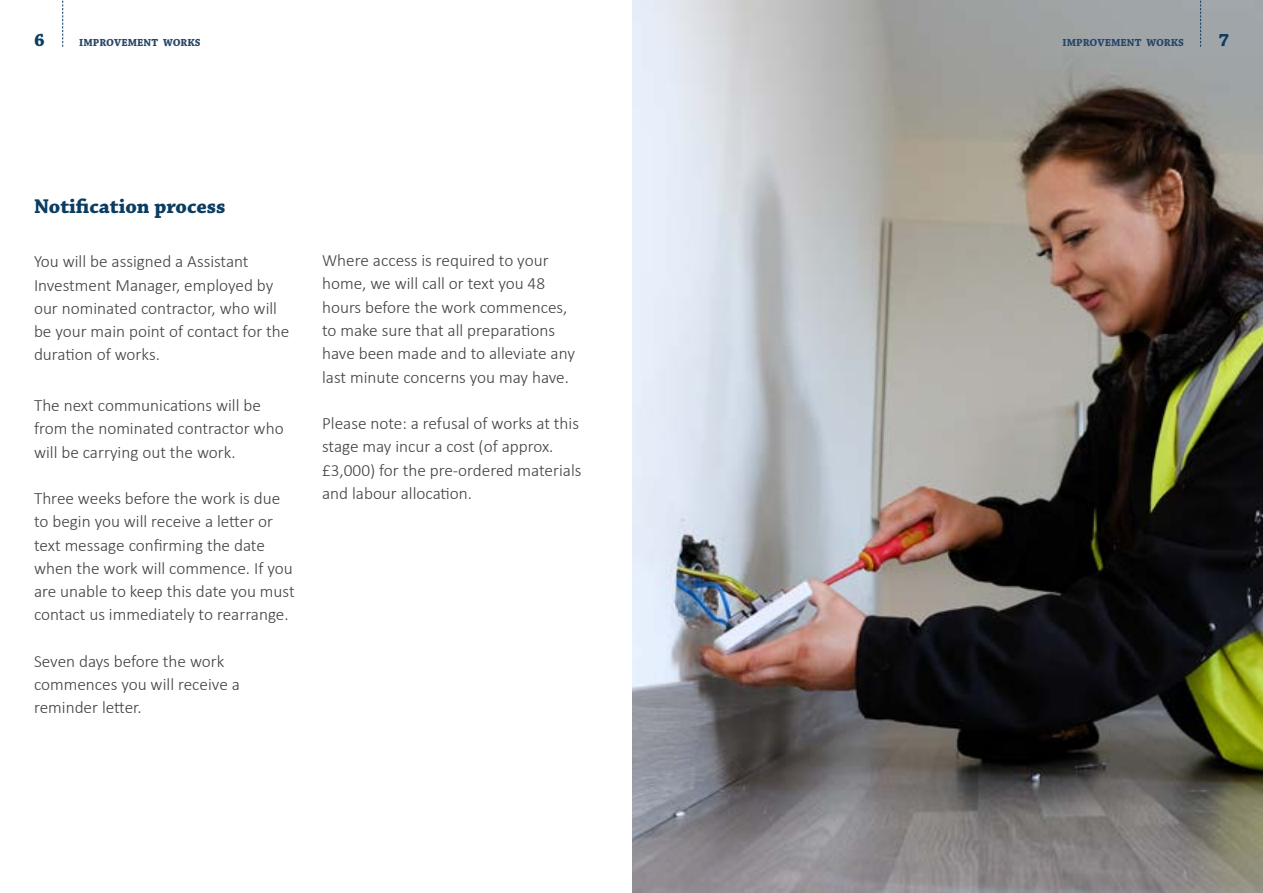
<style>
.page{position:relative;width:1263px;height:893px;background:#fff}
.page>*{position:absolute;margin:0;border:0;box-sizing:border-box;transform-origin:0 0}
.t1{font:700 21px "Chaparral Pro";color:#0b3c61}
.t2{font:700 18.9px "Chaparral Pro";color:#0b3c61}
.t3{font:300 17.25px/23.2px "Calibri";color:#414042}
.t4{font:700 10.8px "Chaparral Pro";color:#28476b}
</style>
<div class="page">
<img style="left:632px;top:0;width:631px;height:893px">
<svg style="left:62px;top:0;width:1px;height:47px"></svg>
<svg style="left:1200px;top:0;width:1px;height:47px"></svg>
<p class="t2" style="left:34px;top:29px;width:12px">6</p>
<p class="t4" style="left:79px;top:36px;width:123px">IMPROVEMENT WORKS</p>
<p class="t4" style="left:1062px;top:36px;width:123px">IMPROVEMENT WORKS</p>
<p class="t2" style="left:1218px;top:29px;width:12px">7</p>
<p class="t1" style="left:34px;top:194px;width:193px">Notification process</p>
<p class="t3" style="left:34px;top:250px;width:257px">You will be assigned a Assistant<br>Investment Manager, employed by our nominated contractor, who will be your main point of contact for the duration of works.</p>
<p class="t3" style="left:34px;top:394px;width:251px">The next communications will be from the nominated contractor who will be carrying out the work.</p>
<p class="t3" style="left:34px;top:487px;width:262px">Three weeks before the work is due to begin you will receive a letter or text message confirming the date when the work will commence. If you are unable to keep this date you must contact us immediately to rearrange.</p>
<p class="t3" style="left:34px;top:649px;width:207px">Seven days before the work commences you will receive a reminder letter.</p>
<p class="t3" style="left:322px;top:249px;width:254px">Where access is required to your home, we will call or text you 48 hours before the work commences, to make sure that all preparations have been made and to alleviate any last minute concerns you may have.</p>
<p class="t3" style="left:322px;top:411px;width:261px">Please note: a refusal of works at this stage may incur a cost (of approx. £3,000) for the pre-ordered materials and labour allocation.</p>
</div>
